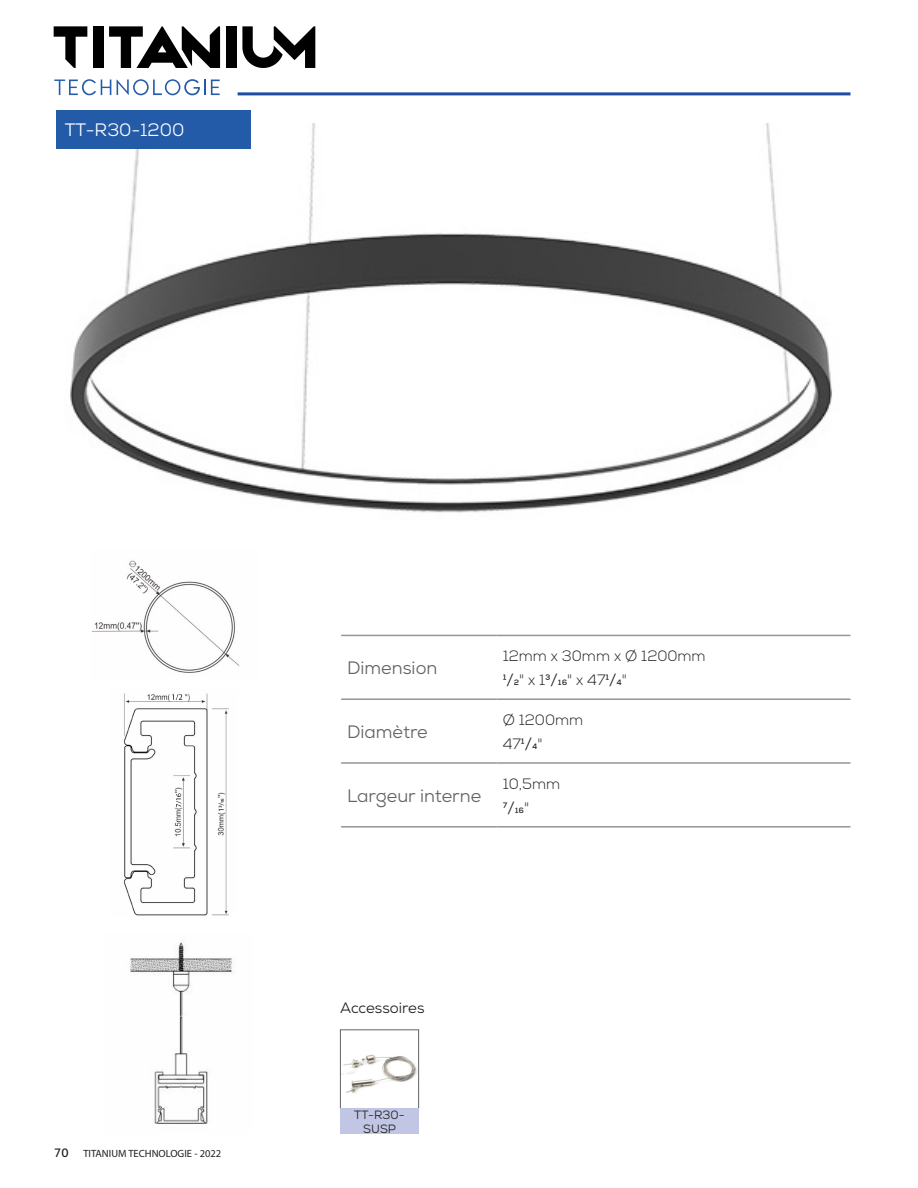
<style>
.page{position:relative;width:918px;height:1188px;background:#fff}
.page>*{position:absolute;margin:0;border:0;box-sizing:border-box;transform-origin:0 0}
.t1{font:18px "Nexa";color:#636366}
.t2{font:18px "Nexa";color:#fff}
.t3{font:300 15px/24px "Nexa";color:#231f20}
.t4{font:15px "Nexa";color:#231f20}
.t5{font:12px/14.4px "Nexa";color:#231f20;text-align:center}
.t6{font:10.5px "Myriad Pro";color:#231f20}
.s1{font-family:"Aller";font-size:12px}
.s2{font-weight:400}
</style>
<div class="page">
<hr style="left:238px;top:92px;width:612px;height:3px;background:#1b4ea1">
<img style="left:70px;top:124px;width:762px;height:389px">
<img style="left:123px;top:693px;width:106px;height:223px">
<img style="left:92px;top:560px;width:148px;height:113px">
<img style="left:342px;top:1054px;width:75px;height:40px">
<div style="left:340px;top:1030px;width:79px;height:79px;border:1px solid #636366"></div>
<div style="left:340px;top:1108px;width:79px;height:26px;background:#c0c6e3"></div>
<img style="left:130px;top:942px;width:103px;height:182px">
<hr style="left:341px;top:635px;width:156px;height:1px;background:#939598">
<hr style="left:497px;top:635px;width:354px;height:1px;background:#939598">
<hr style="left:341px;top:698px;width:156px;height:2px;background:#939598">
<hr style="left:497px;top:698px;width:354px;height:2px;background:#939598">
<hr style="left:341px;top:762px;width:156px;height:2px;background:#939598">
<hr style="left:497px;top:762px;width:354px;height:2px;background:#939598">
<hr style="left:341px;top:826px;width:156px;height:2px;background:#939598">
<hr style="left:497px;top:826px;width:354px;height:2px;background:#939598">
<div style="left:56px;top:111px;width:195px;height:38px;background:#245ba9"></div>
<svg style="left:54px;top:79px;width:57px;height:16px"></svg>
<svg style="left:117px;top:79px;width:103px;height:16px"></svg>
<div style="left:226px;top:26px;width:11px;height:42px;background:#000001"></div>
<svg style="left:109px;top:26px;width:111px;height:42px"></svg>
<svg style="left:54px;top:26px;width:33px;height:42px"></svg>
<div style="left:93px;top:26px;width:10px;height:42px;background:#000001"></div>
<svg style="left:242px;top:26px;width:73px;height:42px"></svg>
<p class="t2" style="left:65px;top:119px;width:121px">TT-R30-1200</p>
<p class="t6" style="left:54px;top:1147px;width:169px"><span class="s1">70</span> TITANIUM TECHNOLOGIE - 2022</p>
<p class="t1" style="left:347px;top:656px;width:92px">Dimension</p>
<p class="t1" style="left:347px;top:720px;width:82px">Diamètre</p>
<p class="t1" style="left:347px;top:784px;width:136px">Largeur interne</p>
<p class="t3" style="left:503px;top:644px;width:204px">12mm x 30mm x Ø 1200mm<br><span class="s2">1/2</span>" x 1<span class="s2">3/16</span>" x 47<span class="s2">1/4</span>"</p>
<p class="t3" style="left:503px;top:708px;width:82px">Ø 1200mm</p>
<p class="t3" style="left:503px;top:732px;width:41px">47<span class="s2">1/4</span>"</p>
<p class="t3" style="left:503px;top:772px;width:59px">10,5mm<br><span class="s2">7/16</span>"</p>
<p class="t4" style="left:340px;top:998px;width:86px">Accessoires</p>
<p class="t5" style="left:354px;top:1107px;width:52px">TT-R30-<br>SUSP</p>
</div>
